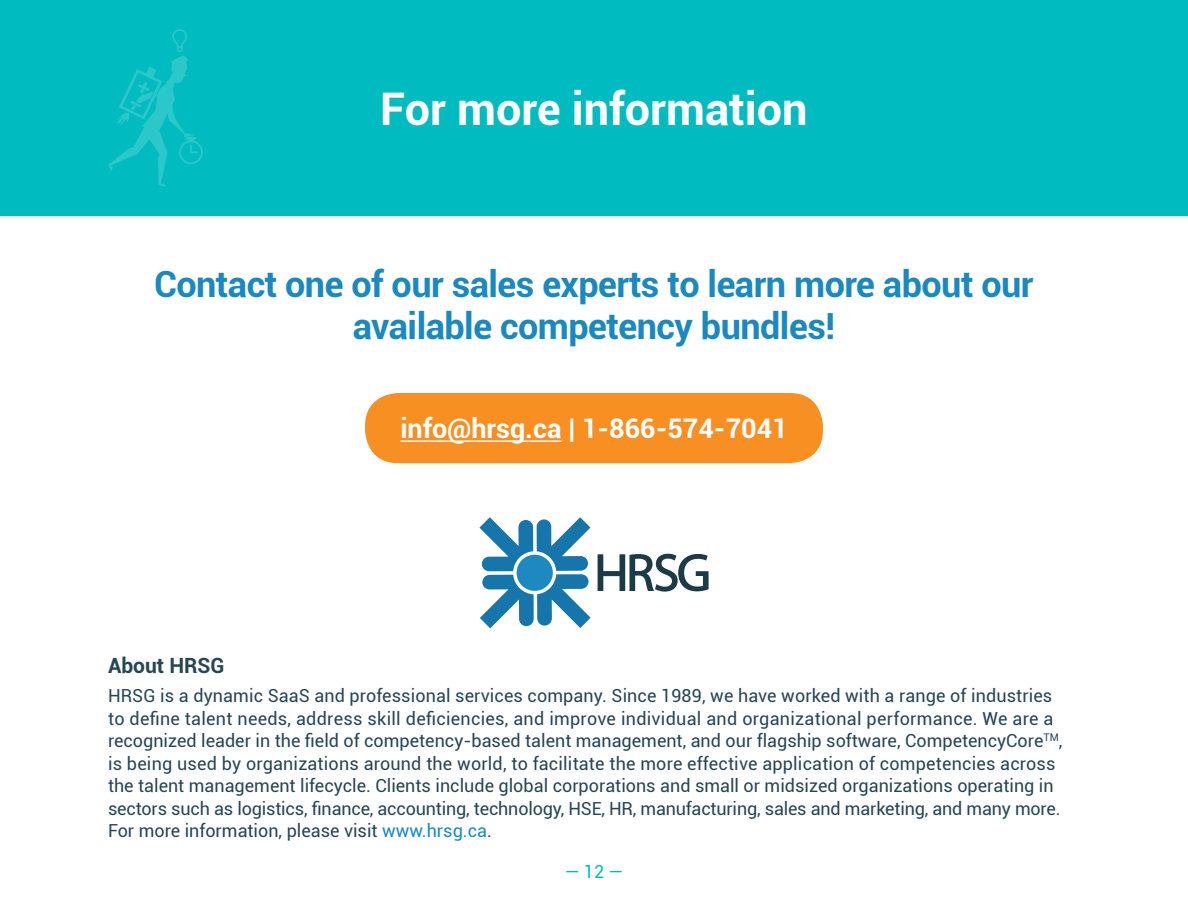
<style>
.page{position:relative;width:1188px;height:918px;background:#fff}
.page>*{position:absolute;margin:0;border:0;box-sizing:border-box;transform-origin:0 0}
.t1{font:700 45px "Roboto";color:#fff}
.t2{font:700 36px/42px "Roboto";letter-spacing:-.015em;color:#1a89c1;text-align:center}
.t3{font:700 27px "Roboto";color:#fff}
.t4{font:700 21px "Roboto";color:#264656}
.t5{font:18px/22.5px "Roboto";color:#264656}
.t6{font:18px "Roboto";color:#00bcc1}
.s1{color:#1a89c1}
</style>
<div class="page">
<div style="left:0;top:0;width:1188px;height:216px;background:#00bcc1"></div>
<div style="left:365px;top:393px;width:458px;height:70px;background:#f78f22;border-radius:33px"></div>
<hr style="left:400px;top:440px;width:162px;height:2px;background:#fff">
<svg style="left:479px;top:517px;width:112px;height:111px"></svg>
<svg style="left:598px;top:554px;width:111px;height:38px"></svg>
<svg style="left:108px;top:29px;width:95px;height:158px"></svg>
<h1 class="t1" style="left:380px;top:77px;width:429px">For more information</h1>
<h2 class="t2" style="left:154px;top:262px;width:881px">Contact one of our sales experts to learn more about our available competency bundles!</h2>
<h3 class="t3" style="left:400px;top:410px;width:389px">info@hrsg.ca | 1-866-574-7041</h3>
<p class="t4" style="left:108px;top:650px;width:118px">About HRSG</p>
<p class="t5" style="left:108px;top:684px;width:956px">HRSG is a dynamic SaaS and professional services company. Since 1989, we have worked with a range of industries to define talent needs, address skill deficiencies, and improve individual and organizational performance. We are a recognized leader in the field of competency-based talent management, and our flagship software, CompetencyCore<sup>TM</sup>, is being used by organizations around the world, to facilitate the more effective application of competencies across the talent management lifecycle. Clients include global corporations and small or midsized organizations operating in sectors such as logistics, finance, accounting, technology, HSE, HR, manufacturing, sales and marketing, and many more.<br>For more information, please visit <span class="s1">www.hrsg.ca</span>.</p>
<p class="t6" style="left:565px;top:858px;width:60px">— 12 —</p>
</div>
